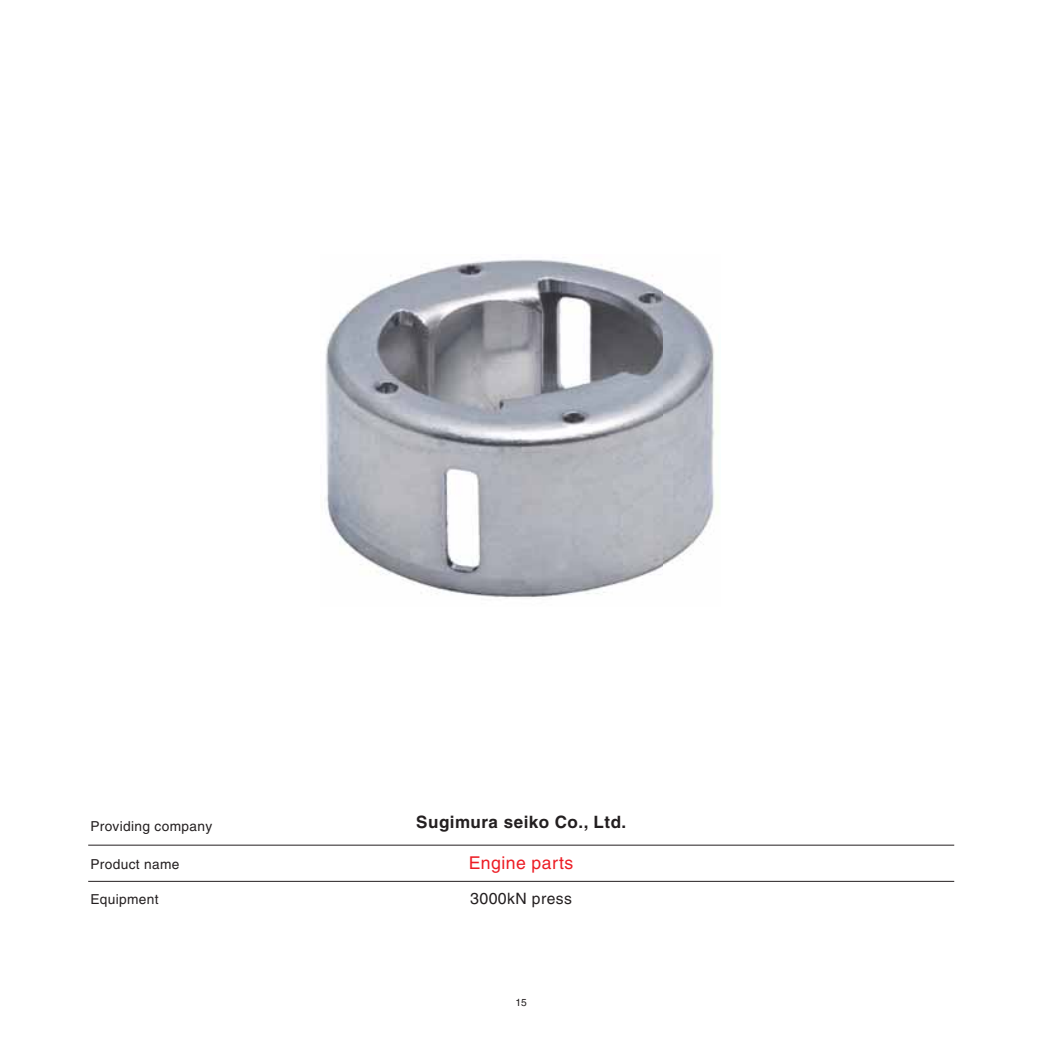
<style>
.page{position:relative;width:1042px;height:1042px;background:#fff}
.page>*{position:absolute;margin:0;border:0;box-sizing:border-box;transform-origin:0 0}
.t1{font:17.68px "Helvetica";letter-spacing:.025em;color:#ed1c24}
.t2{font:700 16.97px "Helvetica";letter-spacing:.03em;color:#231f20}
.t3{font:15.58px "Helvetica";letter-spacing:.025em;color:#231f20}
.t4{font:13.65px "Helvetica";letter-spacing:.025em;color:#231f20}
.t5{font:10.15px "Helvetica";color:#231f20}
.s1{font-size:15.92px}
</style>
<div class="page">
<hr style="left:88px;top:844px;width:866px;height:1px;background:#231f20">
<hr style="left:88px;top:880px;width:866px;height:1px;background:#231f20">
<img style="left:325px;top:259px;width:389px;height:339px">
<p class="t4" style="left:90px;top:821px;width:123px">Providing company</p>
<p class="t4" style="left:90px;top:858px;width:91px">Product name</p>
<p class="t2" style="left:416px;top:815px;width:211px">Sugimura seiko Co., Ltd.</p>
<p class="t1" style="left:468px;top:855px;width:106px">Engine parts</p>
<p class="t4" style="left:90px;top:894px;width:70px">Equipment</p>
<p class="t3" style="left:470px;top:892px;width:103px"><span class="s1">3000</span>kN press</p>
<p class="t5" style="left:515px;top:998px;width:13px">15</p>
</div>
